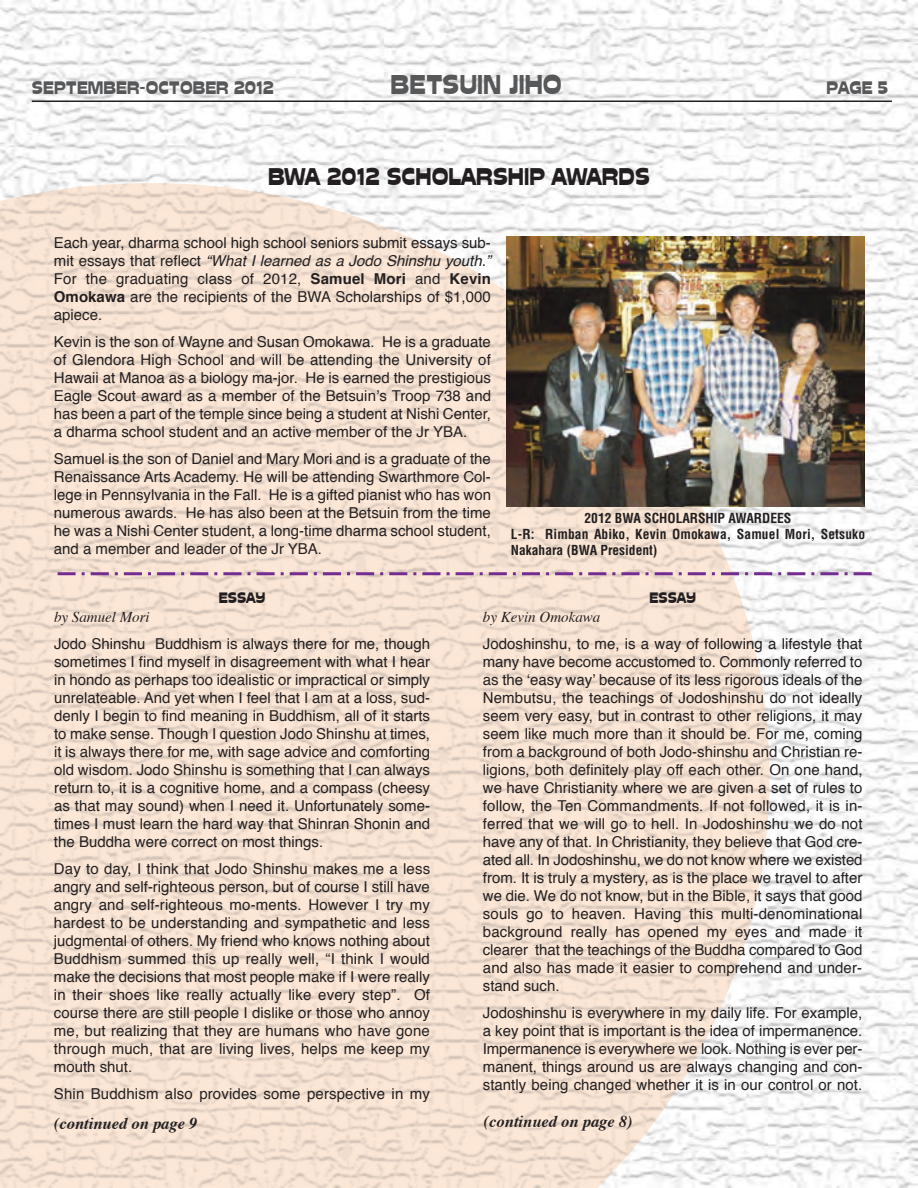
<style>
.page{position:relative;width:918px;height:1188px;background:#fff}
.page>*{position:absolute;margin:0;border:0;box-sizing:border-box;transform-origin:0 0}
.t1{font:27px "Cuckoo";color:#57585a}
.t2{font:24px "Cuckoo";color:#231f20}
.t3{font:18px "Cuckoo";color:#57585a}
.t4{font:italic 700 16.5px "Times";color:#231f20}
.t5{font:15px/18px "Helvetica";color:#231f20;text-align:justify}
.t6{font:italic 15px "Times";color:#231f20}
.t7{font:15px "Cuckoo";color:#231f20}
.t8{font:700 condensed 13.5px/16.2px "Helvetica";color:#231f20}
.s1{font-style:italic}
.s2{font-weight:700}
</style>
<div class="page">
<img style="left:0;top:0;width:918px;height:1188px">
<img style="left:0;top:183px;width:770px;height:1005px">
<div style="left:552px;top:713px;width:8px;height:5px;background:#f2dfd0"></div>
<hr style="left:32px;top:100px;width:860px;height:2px;background:#231f20">
<img style="left:506px;top:236px;width:358px;height:271px">
<svg style="left:76px;top:572px;width:778px;height:3px;background:#a777ac"></svg>
<hr style="left:58px;top:572px;width:18px;height:3px;background:#732c91">
<hr style="left:854px;top:572px;width:18px;height:3px;background:#732c91">
<p class="t3" style="left:32px;top:77px;width:243px">SEPTEMBER-OCTOBER 2012</p>
<h1 class="t1" style="left:391px;top:68px;width:173px">BETSUIN JIHO</h1>
<p class="t3" style="left:827px;top:77px;width:63px">PAGE 5</p>
<h2 class="t2" style="left:268px;top:162px;width:383px">BWA 2012 SCHOLARSHIP AWARDS</h2>
<p class="t5" style="left:54px;top:234px;width:439px">Each year, dharma school high school seniors submit essays sub&shy;mit essays that reflect <span class="s1">“What I learned as a Jodo Shinshu youth.” </span>For the graduating class of 2012, <span class="s2">Samuel Mori</span> and <span class="s2">Kevin Omokawa</span> are the recipients of the BWA Scholarships of $1,000 apiece.</p>
<p class="t5" style="left:54px;top:333px;width:439px">Kevin is the son of Wayne and Susan Omokawa. He is a graduate of Glendora High School and will be attending the University of Hawaii at Manoa as a biology ma-jor. He is earned the prestigious Eagle Scout award as a member of the Betsuin’s Troop 738 and has been a part of the temple since being a student at Nishi Center, a dharma school student and an active member of the Jr YBA.</p>
<p class="t5" style="left:54px;top:450px;width:439px">Samuel is the son of Daniel and Mary Mori and is a graduate of the Renaissance Arts Academy. He will be attending Swarthmore Col&shy;lege in Pennsylvania in the Fall. He is a gifted pianist who has won numerous awards. He has also been at the Betsuin from the time he was a Nishi Center student, a long-time dharma school student, and a member and leader of the Jr YBA.</p>
<p class="t7" style="left:219px;top:589px;width:48px">ESSAY</p>
<p class="t8" style="left:511px;top:511px;width:356px;text-indent:74px">2012 BWA SCHOLARSHIP AWARDEES<br>L-R: Rimban Abiko, Kevin Omokawa, Samuel Mori, Setsuko<br>Nakahara (BWA President)</p>
<p class="t7" style="left:649px;top:589px;width:48px">ESSAY</p>
<p class="t6" style="left:54px;top:611px;width:97px">by Samuel Mori</p>
<p class="t5" style="left:54px;top:636px;width:378px">Jodo Shinshu Buddhism is always there for me, though sometimes I find myself in disagreement with what I hear in hondo as perhaps too idealistic or impractical or simply unrelateable. And yet when I feel that I am at a loss, sud&shy;denly I begin to find meaning in Buddhism, all of it starts to make sense. Though I question Jodo Shinshu at times, it is always there for me, with sage advice and comforting old wisdom. Jodo Shinshu is something that I can always return to, it is a cognitive home, and a compass (cheesy as that may sound) when I need it. Unfortunately some&shy;times I must learn the hard way that Shinran Shonin and the Buddha were correct on most things.</p>
<p class="t5" style="left:54px;top:861px;width:378px">Day to day, I think that Jodo Shinshu makes me a less angry and self-righteous person, but of course I still have angry and self-righteous mo-ments. However I try my hardest to be understanding and sympathetic and less judgmental of others. My friend who knows nothing about Buddhism summed this up really well, “I think I would make the decisions that most people make if I were really in their shoes like really actually like every step”. Of course there are still people I dislike or those who annoy me, but realizing that they are humans who have gone through much, that are living lives, helps me keep my mouth shut.</p>
<p class="t5" style="left:54px;top:1086px;width:378px">Shin Buddhism also provides some perspective in my</p>
<p class="t6" style="left:483px;top:611px;width:119px">by Kevin Omokawa</p>
<p class="t5" style="left:483px;top:636px;width:381px">Jodoshinshu, to me, is a way of following a lifestyle that many have become accustomed to. Commonly referred to as the ‘easy way’ because of its less rigorous ideals of the Nembutsu, the teachings of Jodoshinshu do not ideally seem very easy, but in contrast to other religions, it may seem like much more than it should be. For me, coming from a background of both Jodo-shinshu and Christian re&shy;ligions, both definitely play off each other. On one hand, we have Christianity where we are given a set of rules to follow, the Ten Commandments. If not followed, it is in&shy;ferred that we will go to hell. In Jodoshinshu we do not have any of that. In Christianity, they believe that God cre&shy;ated all. In Jodoshinshu, we do not know where we existed from. It is truly a mystery, as is the place we travel to after we die. We do not know, but in the Bible, it says that good souls go to heaven. Having this multi-denominational background really has opened my eyes and made it clearer that the teachings of the Buddha compared to God and also has made it easier to comprehend and under&shy;stand such.</p>
<p class="t5" style="left:483px;top:1005px;width:381px">Jodoshinshu is everywhere in my daily life. For example, a key point that is important is the idea of impermanence.<br>Impermanence is everywhere we look. Nothing is ever per&shy;manent, things around us are always changing and con&shy;stantly being changed whether it is in our control or not.</p>
<p class="t4" style="left:54px;top:1117px;width:145px">(continued on page 9</p>
<p class="t4" style="left:484px;top:1115px;width:150px">(continued on page 8)</p>
</div>
